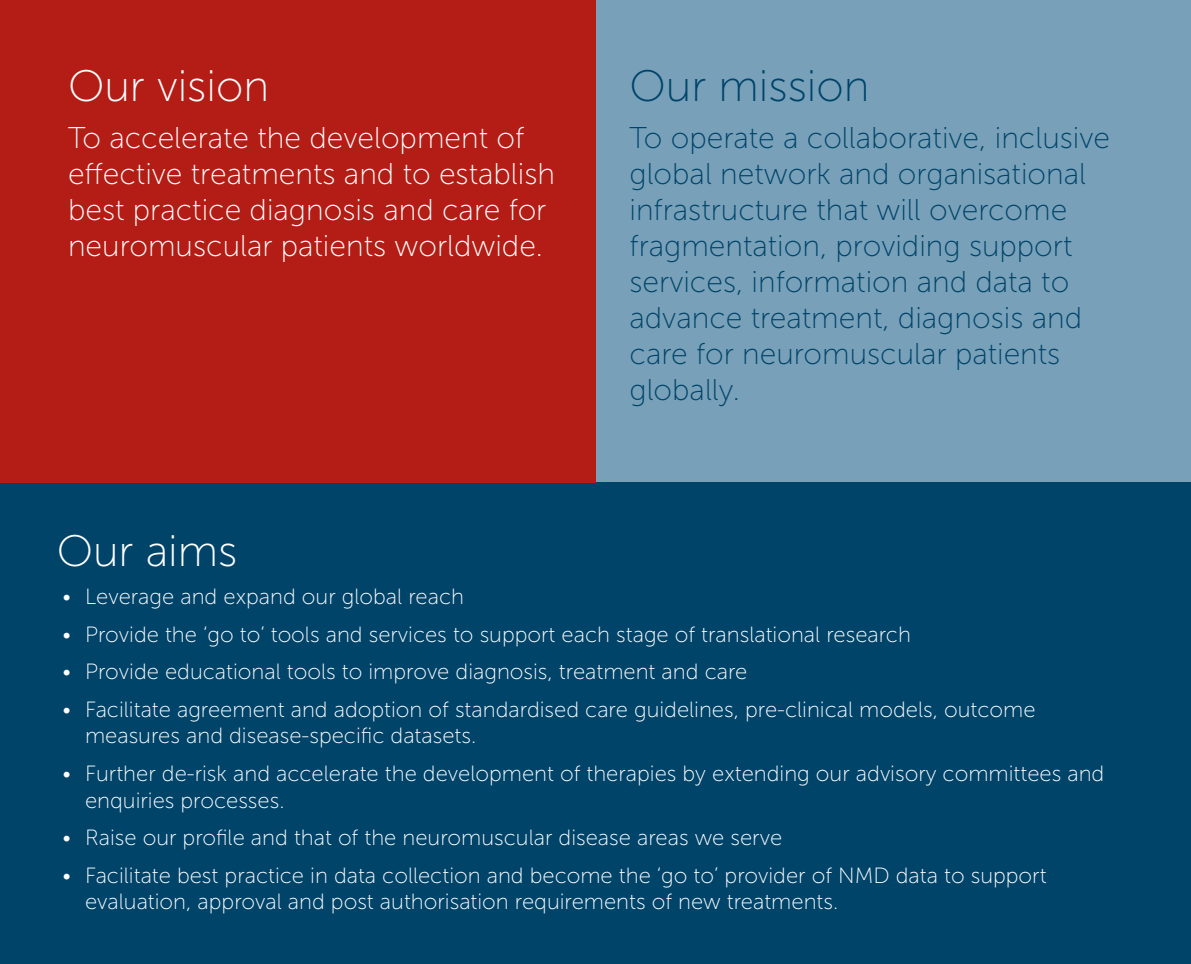
<style>
.page{position:relative;width:1191px;height:964px;background:#fff}
.page>*{position:absolute;margin:0;border:0;box-sizing:border-box;transform-origin:0 0}
.Section_Heading{font:44px "Museo Sans 100";color:#00446a}
.Section_Heading-2{font:44px "Museo Sans 100";color:#fff}
.Body_text{font:44px "Museo Sans 100";color:#fff}
.Body_text-2{font:30px/36px "Museo Sans 100";color:#00446a}
.Body_text-3{font:30px/36px "Museo Sans 100";color:#fff}
.t1{font:22px/26.4px "Museo Sans 100";color:#fff}
</style>
<div class="page">
<div style="left:595px;top:0;width:596px;height:482px;background:#78a1b9"></div>
<div style="left:0;top:482px;width:1191px;height:482px;background:#00446a"></div>
<div style="left:0;top:0;width:595px;height:482px;background:#b41d15"></div>
<p class="Section_Heading-2" style="left:68px;top:63px;width:203px">Our vision</p>
<p class="Body_text-3" style="left:68px;top:120px;width:488px">To accelerate the development of effective treatments and to establish best practice diagnosis and care for neuromuscular patients worldwide.</p>
<p class="Section_Heading" style="left:629px;top:63px;width:241px">Our mission</p>
<p class="Body_text-2" style="left:629px;top:120px;width:482px">To operate a collaborative, inclusive global network and organisational infrastructure that will overcome fragmentation, providing support services, information and data to advance treatment, diagnosis and care for neuromuscular patients globally.</p>
<p class="Body_text" style="left:57px;top:527px;width:182px">Our aims</p>
<p class="t1" style="left:62px;top:583px;width:403px">• Leverage and expand our global reach</p>
<p class="t1" style="left:62px;top:621px;width:850px">• Provide the ‘go to’ tools and services to support each stage of translational research</p>
<p class="t1" style="left:62px;top:659px;width:686px">• Provide educational tools to improve diagnosis, treatment and care</p>
<p class="t1" style="left:85px;top:696px;width:952px;text-indent:-23px">• Facilitate agreement and adoption of standardised care guidelines, pre-clinical models, outcome measures and disease-specific datasets.</p>
<p class="t1" style="left:85px;top:761px;width:1020px;text-indent:-23px">• Further de-risk and accelerate the development of therapies by extending our advisory committees and enquiries processes.</p>
<p class="t1" style="left:62px;top:825px;width:721px">• Raise our profile and that of the neuromuscular disease areas we serve</p>
<p class="t1" style="left:85px;top:862px;width:963px;text-indent:-23px">• Facilitate best practice in data collection and become the ‘go to’ provider of NMD data to support evaluation, approval and post authorisation requirements of new treatments.</p>
</div>
